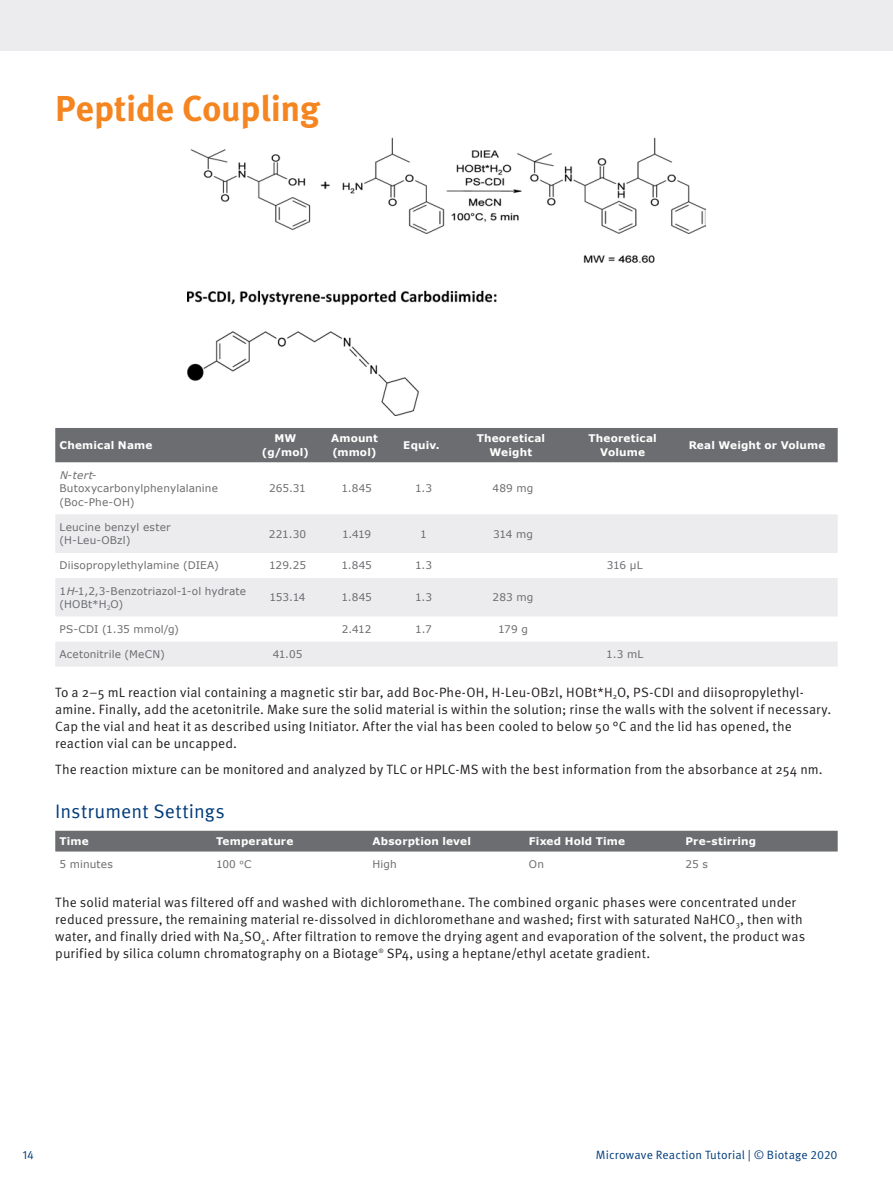
<style>
.page{position:relative;width:893px;height:1187px;background:#fff}
.page>*{position:absolute;margin:0;border:0;box-sizing:border-box;transform-origin:0 0}
.Heading_1{font:700 36px "Meta OT";letter-spacing:-.01em;color:#f58520}
.Heading_2{font:19.5px "Meta OT Norm";letter-spacing:.005em;color:#013c7b}
.Body{font:13.5px/17.2px "Meta OT Norm";letter-spacing:.005em;color:#231f20}
.t1{font:12px "Meta OT Norm";letter-spacing:.01em;color:#013c7b}
.Table_body{font:10.5px/13.5px "Verdana";letter-spacing:.015em;color:#6c6d70}
.Column_header{font:700 10.5px/13.5px "Verdana";letter-spacing:.015em;color:#fff;text-align:center}
.s1{font-style:italic}
.s2{font-family:"Meta OT Norm"}
</style>
<div class="page">
<div style="left:0;top:0;width:893px;height:51px;background:#ececee"></div>
<div style="left:55px;top:428px;width:783px;height:34px;background:#6c6d70"></div>
<svg style="left:55px;top:514px;width:783px;height:152px;fill:#ececee"></svg>
<div style="left:55px;top:830px;width:783px;height:21px;background:#6c6d70"></div>
<img style="left:188px;top:137px;width:517px;height:278px">
<p class="Heading_1" style="left:55px;top:87px;width:266px">Peptide Coupling</p>
<p class="Column_header" style="left:60px;top:438px;width:94px">Chemical Name</p>
<p class="Column_header" style="left:262px;top:431px;width:49px">MW (g/mol)</p>
<p class="Column_header" style="left:331px;top:431px;width:49px;text-align:left">Amount (mmol)</p>
<p class="Column_header" style="left:403px;top:438px;width:38px">Equiv.</p>
<p class="Column_header" style="left:477px;top:431px;width:70px">Theoretical<br>Weight</p>
<p class="Column_header" style="left:588px;top:431px;width:70px">Theoretical<br>Volume</p>
<p class="Column_header" style="left:689px;top:438px;width:138px">Real Weight or Volume</p>
<p class="Table_body" style="left:60px;top:468px;width:160px"><span class="s1">N</span>- <span class="s1">tert</span>-<br>Butoxycarbonylphenylalanine (Boc-Phe-OH)</p>
<p class="Table_body" style="left:269px;top:481px;width:38px">265.31</p>
<p class="Table_body" style="left:341px;top:481px;width:32px">1.845</p>
<p class="Table_body" style="left:415px;top:481px;width:19px">1.3</p>
<p class="Table_body" style="left:492px;top:481px;width:42px">489 mg</p>
<p class="Table_body" style="left:60px;top:520px;width:113px">Leucine benzyl ester (H-Leu-OBzl)</p>
<p class="Table_body" style="left:269px;top:527px;width:39px">221.30</p>
<p class="Table_body" style="left:342px;top:527px;width:31px">1.419</p>
<p class="Table_body" style="left:420px;top:527px;width:8px">1</p>
<p class="Table_body" style="left:493px;top:527px;width:41px">314 mg</p>
<p class="Table_body" style="left:60px;top:558px;width:161px">Diisopropylethylamine (DIEA)</p>
<p class="Table_body" style="left:269px;top:558px;width:38px">129.25</p>
<p class="Table_body" style="left:341px;top:558px;width:32px">1.845</p>
<p class="Table_body" style="left:415px;top:558px;width:19px">1.3</p>
<p class="Table_body" style="left:607px;top:558px;width:37px">316 μL</p>
<p class="Table_body" style="left:60px;top:583px;width:188px">1<span class="s1">H</span>-1,2,3-Benzotriazol-1-ol hydrate (HOBt*H<sub>2</sub>O)</p>
<p class="Table_body" style="left:269px;top:590px;width:38px">153.14</p>
<p class="Table_body" style="left:341px;top:590px;width:32px">1.845</p>
<p class="Table_body" style="left:415px;top:590px;width:19px">1.3</p>
<p class="Table_body" style="left:493px;top:590px;width:42px">283 mg</p>
<p class="Table_body" style="left:60px;top:622px;width:121px">PS-CDI (1.35 mmol/g)</p>
<p class="Table_body" style="left:342px;top:622px;width:31px">2.412</p>
<p class="Table_body" style="left:415px;top:622px;width:18px">1.7</p>
<p class="Table_body" style="left:498px;top:622px;width:31px">179 g</p>
<p class="Table_body" style="left:60px;top:647px;width:107px">Acetonitrile (MeCN)</p>
<p class="Table_body" style="left:273px;top:647px;width:31px">41.05</p>
<p class="Table_body" style="left:606px;top:647px;width:38px">1.3 mL</p>
<p class="Body" style="left:55px;top:683px;width:777px">To a 2–5 mL reaction vial containing a magnetic stir bar, add Boc-Phe-OH, H-Leu-OBzl, HOBt*H<sub>2</sub>O, PS-CDI and diisopropylethyl&shy;amine. Finally, add the acetonitrile. Make sure the solid material is within the solution; rinse the walls with the solvent if necessary.<br>Cap the vial and heat it as described using Initiator. After the vial has been cooled to below 50 °C and the lid has opened, the reaction vial can be uncapped.</p>
<p class="Body" style="left:55px;top:761px;width:769px">The reaction mixture can be monitored and analyzed by TLC or HPLC-MS with the best information from the absorbance at 254 nm.</p>
<p class="Heading_2" style="left:55px;top:799px;width:171px">Instrument Settings</p>
<p class="Column_header" style="left:60px;top:834px;width:31px">Time</p>
<p class="Column_header" style="left:216px;top:834px;width:79px">Temperature</p>
<p class="Column_header" style="left:372px;top:834px;width:100px">Absorption level</p>
<p class="Column_header" style="left:529px;top:834px;width:98px">Fixed Hold Time</p>
<p class="Column_header" style="left:685px;top:834px;width:72px">Pre-stirring</p>
<p class="Table_body" style="left:60px;top:857px;width:55px">5 minutes</p>
<p class="Table_body" style="left:216px;top:857px;width:37px">100 <span class="s2">°</span>C</p>
<p class="Table_body" style="left:372px;top:857px;width:26px">High</p>
<p class="Table_body" style="left:529px;top:857px;width:17px">On</p>
<p class="Table_body" style="left:685px;top:857px;width:24px">25 s</p>
<p class="Body" style="left:55px;top:893px;width:752px">The solid material was filtered off and washed with dichloromethane. The combined organic phases were concentrated under reduced pressure, the remaining material re-dissolved in dichloromethane and washed; first with saturated NaHCO<sub>3</sub>, then with water, and finally dried with Na<sub>2</sub>SO<sub>4</sub>. After filtration to remove the drying agent and evaporation of the solvent, the product was purified by silica column chromatography on a Biotage<sup>®</sup> SP4, using a heptane/ethyl acetate gradient.</p>
<p class="t1" style="left:22px;top:1147px;width:13px">14</p>
<p class="t1" style="left:596px;top:1147px;width:243px">Microwave Reaction Tutorial | © Biotage 2020</p>
</div>
